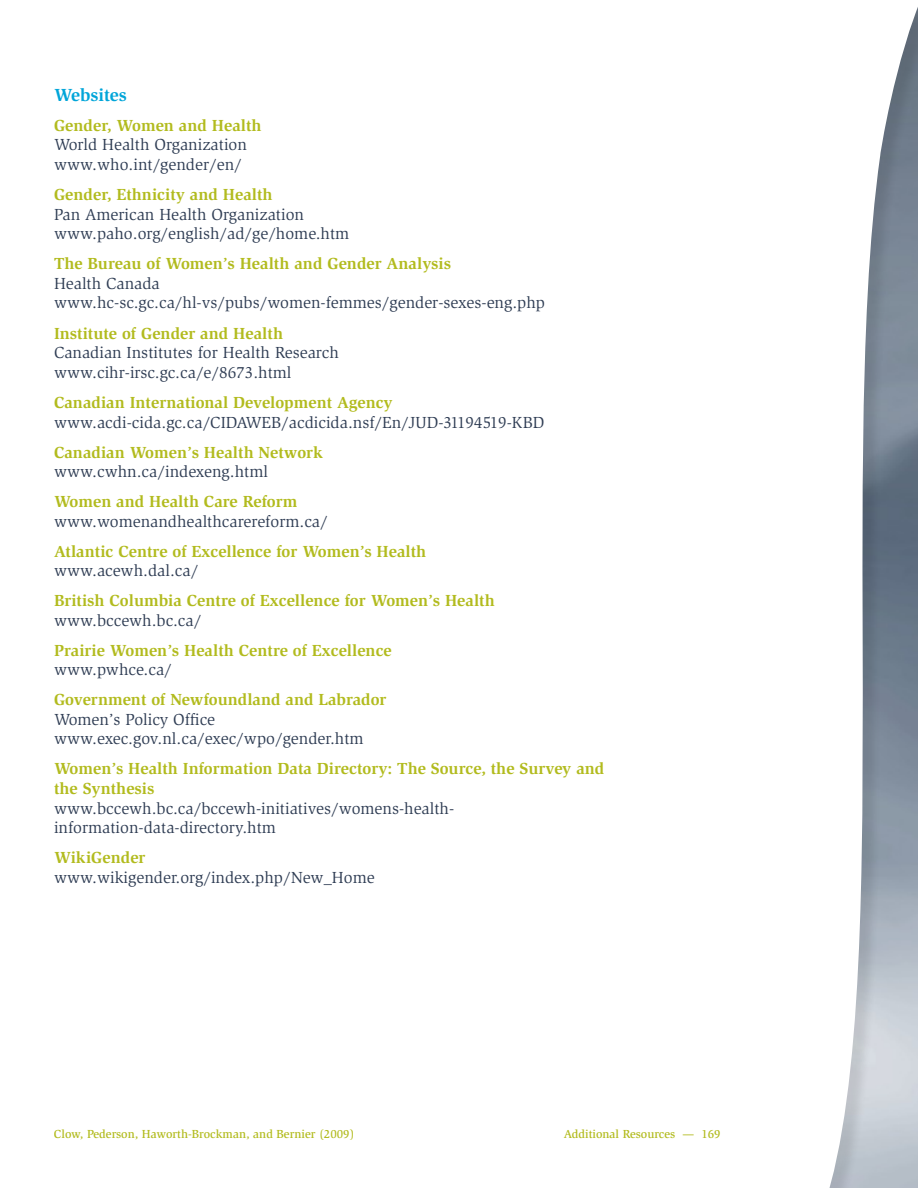
<style>
.page{position:relative;width:918px;height:1188px;background:#fff}
.page>*{position:absolute;margin:0;border:0;box-sizing:border-box;transform-origin:0 0}
.t1{font:700 18px "Slimbach";color:#00a5d9}
.t2{font:16.5px/19.5px "Slimbach";color:#2f3d54}
.t3{font:700 16.5px/19.8px "Slimbach";color:#b2bb1e}
.t4{font:500 12px "Slimbach";color:#b2bb1e}
.t5{font:700 12px "Slimbach";color:#b2bb1e}
</style>
<div class="page">
<svg style="left:829px;top:7px;width:89px;height:1181px"></svg>
<p class="t1" style="left:54px;top:84px;width:74px">Websites</p>
<p class="t3" style="left:54px;top:115px;width:209px">Gender, Women and Health</p>
<p class="t2" style="left:54px;top:135px;width:194px">World Health Organization www.who.int/gender/en/</p>
<p class="t3" style="left:54px;top:185px;width:220px">Gender, Ethnicity and Health</p>
<p class="t2" style="left:54px;top:205px;width:297px">Pan American Health Organization www.paho.org/english/ad/ge/home.htm</p>
<p class="t3" style="left:54px;top:254px;width:399px">The Bureau of Women’s Health and Gender Analysis</p>
<p class="t2" style="left:54px;top:274px;width:493px">Health Canada www.hc‑sc.gc.ca/hl‑vs/pubs/women‑femmes/gender‑sexes‑eng.php</p>
<p class="t3" style="left:54px;top:323px;width:231px">Institute of Gender and Health</p>
<p class="t2" style="left:54px;top:343px;width:286px">Canadian Institutes for Health Research www.cihr‑irsc.gc.ca/e/8673.html</p>
<p class="t3" style="left:54px;top:393px;width:340px">Canadian International Development Agency</p>
<p class="t2" style="left:54px;top:412px;width:492px">www.acdi‑cida.gc.ca/CIDAWEB/acdicida.nsf/En/JUD‑31194519‑KBD</p>
<p class="t3" style="left:54px;top:442px;width:271px">Canadian Women’s Health Network</p>
<p class="t2" style="left:54px;top:462px;width:216px">www.cwhn.ca/indexeng.html</p>
<p class="t3" style="left:54px;top:492px;width:245px">Women and Health Care Reform</p>
<p class="t2" style="left:54px;top:511px;width:275px">www.womenandhealthcarereform.ca/</p>
<p class="t3" style="left:54px;top:541px;width:374px">Atlantic Centre of Excellence for Women’s Health</p>
<p class="t2" style="left:54px;top:561px;width:146px">www.acewh.dal.ca/</p>
<p class="t3" style="left:54px;top:591px;width:442px">British Columbia Centre of Excellence for Women’s Health</p>
<p class="t2" style="left:54px;top:610px;width:149px">www.bccewh.bc.ca/</p>
<p class="t3" style="left:54px;top:640px;width:339px">Prairie Women’s Health Centre of Excellence</p>
<p class="t2" style="left:54px;top:660px;width:119px">www.pwhce.ca/</p>
<p class="t3" style="left:54px;top:690px;width:334px">Government of Newfoundland and Labrador</p>
<p class="t2" style="left:54px;top:709px;width:311px">Women’s Policy Office www.exec.gov.nl.ca/exec/wpo/gender.htm</p>
<p class="t3" style="left:54px;top:759px;width:552px">Women’s Health Information Data Directory: The Source, the Survey and the Synthesis</p>
<p class="t2" style="left:54px;top:799px;width:402px">www.bccewh.bc.ca/bccewh‑initiatives/womens‑health‑ information‑data‑directory.htm</p>
<p class="t3" style="left:54px;top:848px;width:93px">WikiGender</p>
<p class="t2" style="left:54px;top:868px;width:322px">www.wikigender.org/index.php/New_Home</p>
<p class="t4" style="left:54px;top:1127px;width:302px">Clow, Pederson, Haworth-Brockman, and Bernier (2009)</p>
<p class="t5" style="left:283px;top:1130px;width:144px">Additional Resources 169</p>
<p class="t4" style="left:564px;top:1127px;width:158px">Additional Resources — 169</p>
</div>
